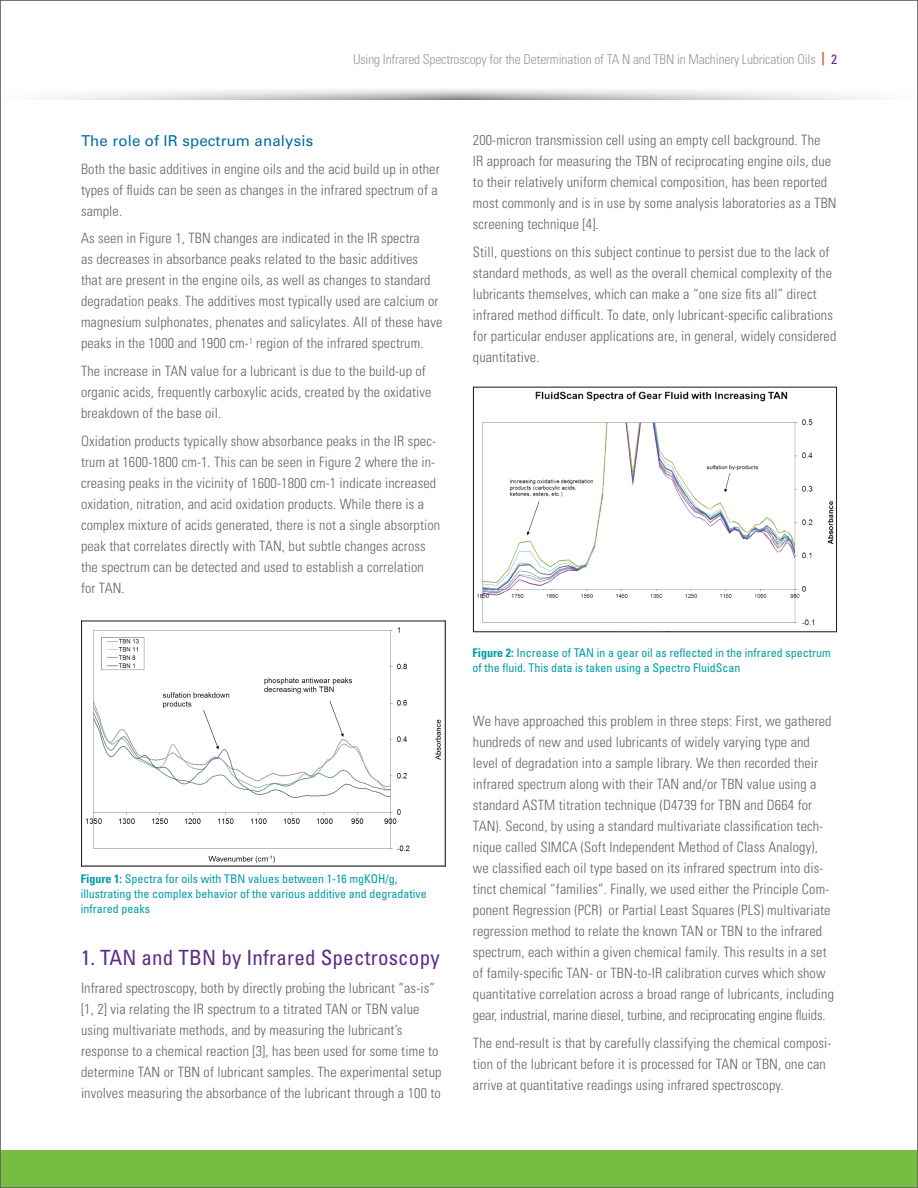
<style>
.page{position:relative;width:918px;height:1188px;background:#fff}
.page>*{position:absolute;margin:0;border:0;box-sizing:border-box;transform-origin:0 0}
.t1{font:condensed 21px "Univers LT Std";letter-spacing:.01em;color:#5c2c86}
.t2{font:15px "Univers LT Std";letter-spacing:.01em;color:#006e9f}
.t3{font:300 condensed 14.25px/21px "Univers LT Std";letter-spacing:.01em;color:#646569}
.t4{font:300 condensed 13.5px "Univers LT Std";letter-spacing:-.01em;color:#9a999a}
.t5{font:condensed 12px/15px "Univers LT Std";color:#009ca7}
.s1{font-weight:700;color:#de6026}
.s2{font-weight:400;color:#5c2c86}
.s3{font-weight:700}
</style>
<div class="page">
<div style="left:0;top:1150px;width:918px;height:38px;background:#76bd42"></div>
<svg style="left:56px;top:89px;width:808px;height:10px"></svg>
<img style="left:86px;top:627px;width:355px;height:236px">
<div style="left:81px;top:620px;width:365px;height:247px;border:1px solid #231f20"></div>
<img style="left:477px;top:391px;width:357px;height:235px">
<div style="left:473px;top:387px;width:364px;height:245px;border:1px solid #231f20"></div>
<p class="t4" style="left:353px;top:51px;width:486px">Using Infrared Spectroscopy for the Determination of TA N and TBN in Machinery Lubrication Oils <span class="s1">|</span> <span class="s2">2</span></p>
<p class="t2" style="left:81px;top:132px;width:234px">The role of IR spectrum analysis</p>
<p class="t3" style="left:81px;top:158px;width:360px">Both the basic additives in engine oils and the acid build up in other types of fluids can be seen as changes in the infrared spectrum of a sample.</p>
<p class="t3" style="left:81px;top:228px;width:363px">As seen in Figure 1, TBN changes are indicated in the IR spectra<br>as decreases in absorbance peaks related to the basic additives that are present in the engine oils, as well as changes to standard degradation peaks. The additives most typically used are calcium or magnesium sulphonates, phenates and salicylates. All of these have peaks in the 1000 and 1900 cm-<sup>1</sup> region of the infrared spectrum.</p>
<p class="t3" style="left:81px;top:361px;width:352px">The increase in TAN value for a lubricant is due to the build-up of organic acids, frequently carboxylic acids, created by the oxidative breakdown of the base oil.</p>
<p class="t3" style="left:81px;top:430px;width:361px">Oxidation products typically show absorbance peaks in the IR spec&shy;trum at 1600-1800 cm-1. This can be seen in Figure 2 where the in&shy;creasing peaks in the vicinity of 1600-1800 cm-1 indicate increased oxidation, nitration, and acid oxidation products. While there is a complex mixture of acids generated, there is not a single absorption peak that correlates directly with TAN, but subtle changes across the spectrum can be detected and used to establish a correlation for TAN.</p>
<p class="t5" style="left:81px;top:872px;width:347px"><span class="s3">Figure 1:</span> Spectra for oils with TBN values between 1-16 mgKOH/g, illustrating the complex behavior of the various additive and degradative infrared peaks</p>
<h1 class="t1" style="left:81px;top:944px;width:360px">1. TAN and TBN by Infrared Spectroscopy</h1>
<p class="t3" style="left:81px;top:977px;width:362px">Infrared spectroscopy, both by directly probing the lubricant “as-is” [1, 2] via relating the IR spectrum to a titrated TAN or TBN value using multivariate methods, and by measuring the lubricant’s response to a chemical reaction [3], has been used for some time to determine TAN or TBN of lubricant samples. The experimental setup involves measuring the absorbance of the lubricant through a 100 to</p>
<p class="t3" style="left:473px;top:130px;width:365px">200-micron transmission cell using an empty cell background. The<br>IR approach for measuring the TBN of reciprocating engine oils, due to their relatively uniform chemical composition, has been reported most commonly and is in use by some analysis laboratories as a TBN screening technique [4].</p>
<p class="t3" style="left:473px;top:242px;width:365px">Still, questions on this subject continue to persist due to the lack of standard methods, as well as the overall chemical complexity of the lubricants themselves, which can make a “one size fits all” direct infrared method difficult. To date, only lubricant-specific calibrations for particular enduser applications are, in general, widely considered quantitative.</p>
<p class="t5" style="left:472px;top:645px;width:360px"><span class="s3">Figure 2:</span> Increase of TAN in a gear oil as reflected in the infrared spectrum of the fluid. This data is taken using a Spectro FluidScan</p>
<p class="t3" style="left:473px;top:710px;width:363px">We have approached this problem in three steps: First, we gathered hundreds of new and used lubricants of widely varying type and level of degradation into a sample library. We then recorded their infrared spectrum along with their TAN and/or TBN value using a standard ASTM titration technique (D4739 for TBN and D664 for TAN). Second, by using a standard multivariate classification tech&shy;nique called SIMCA (Soft Independent Method of Class Analogy), we classified each oil type based on its infrared spectrum into dis&shy;tinct chemical “families”. Finally, we used either the Principle Com&shy;ponent Regression (PCR) or Partial Least Squares (PLS) multivariate regression method to relate the known TAN or TBN to the infrared spectrum, each within a given chemical family. This results in a set of family-specific TAN- or TBN-to-IR calibration curves which show quantitative correlation across a broad range of lubricants, including gear, industrial, marine diesel, turbine, and reciprocating engine fluids.</p>
<p class="t3" style="left:473px;top:1032px;width:360px">The end-result is that by carefully classifying the chemical composi&shy;tion of the lubricant before it is processed for TAN or TBN, one can arrive at quantitative readings using infrared spectroscopy.</p>
</div>
